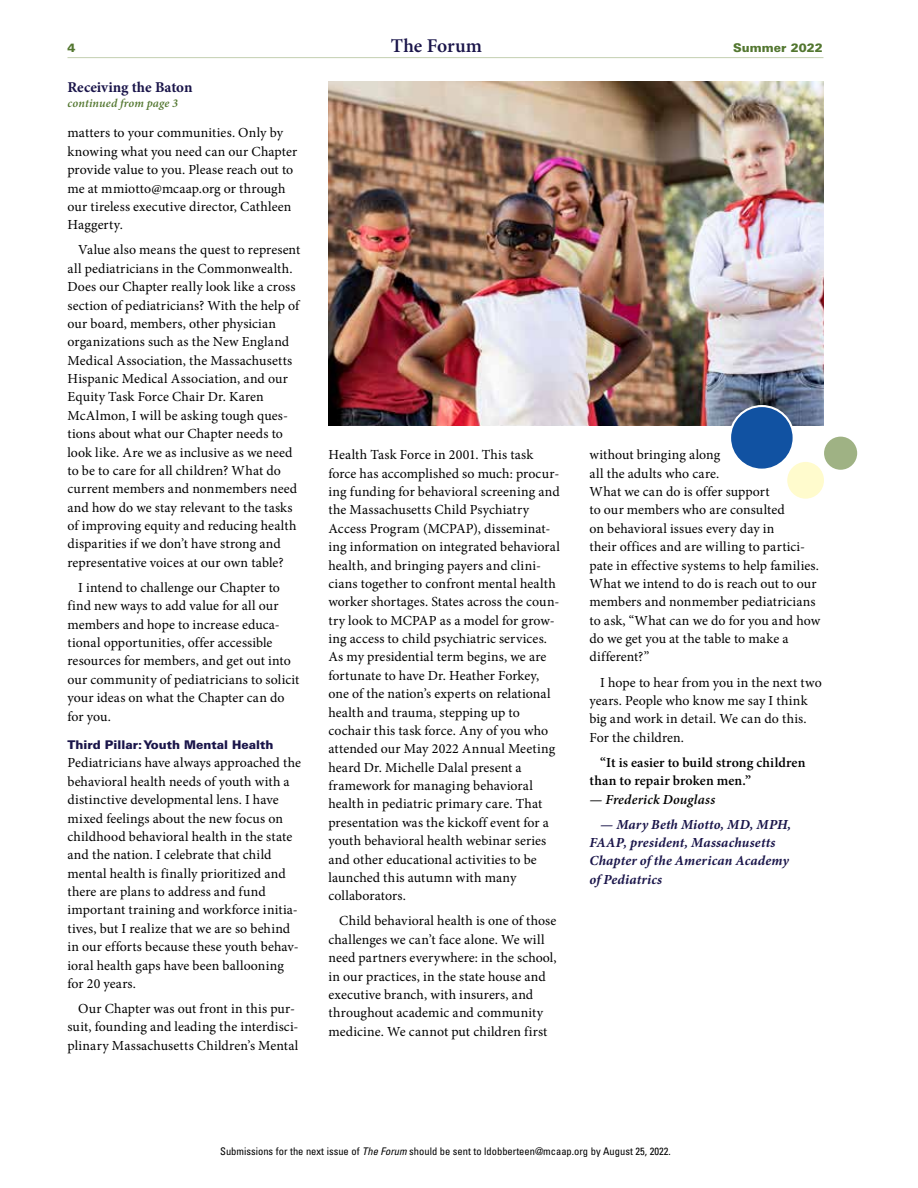
<style>
.page{position:relative;width:918px;height:1188px;background:#fff}
.page>*{position:absolute;margin:0;border:0;box-sizing:border-box;transform-origin:0 0}
.t1{font:600 19.5px "Minion Pro";color:#1a154a}
.ContinuedHead1{font:700 15px "Minion Pro";color:#1a154a}
.BodyIndent{font:13.8px/18.3px "Minion Pro";letter-spacing:.005em;color:#000}
.BodyFirst{font:13.8px/18.3px "Minion Pro";letter-spacing:.01em;color:#000}
.BodyIndent-2{font:italic 700 13.8px/18.5px "Minion Pro";letter-spacing:.01em;color:#1a154a}
.BodyIndent-3{font:600 13.8px/18.3px "Minion Pro";letter-spacing:.005em;color:#000}
.BodyIndent-4{font:italic 600 13.8px "Minion Pro";letter-spacing:.015em;color:#000}
.BodyHeadBlue{font:900 12px "Univers LT Std";color:#1a154a}
.ContinuedFrom{font:italic 600 12px "Minion Pro";letter-spacing:.015em;color:#537730}
.t2{font:900 12px "Univers LT Std";color:#537730}
.t3{font:condensed 10.5px "Univers LT Std";color:#000}
.s1{font-style:italic}
</style>
<div class="page">
<img style="left:328px;top:81px;width:496px;height:344px">
<div style="left:730px;top:406px;width:64px;height:64px;background:#1152a2;border-radius:50%"></div>
<div style="left:729px;top:405px;width:66px;height:66px;border:2px solid #fff;border-radius:50%"></div>
<div style="left:786px;top:461px;width:39px;height:39px;background:#fffbcd;border-radius:50%"></div>
<div style="left:785px;top:460px;width:41px;height:41px;border:2px solid #fff;border-radius:50%"></div>
<div style="left:823px;top:436px;width:35px;height:35px;background:#9fb284;border-radius:50%"></div>
<div style="left:822px;top:435px;width:37px;height:37px;border:2px solid #fff;border-radius:50%"></div>
<hr style="left:67px;top:57px;width:756px;height:1px;background:#c3cfb1">
<p class="t2" style="left:67px;top:40px;width:10px">4</p>
<h1 class="t1" style="left:391px;top:32px;width:93px">The Forum</h1>
<p class="t2" style="left:733px;top:40px;width:91px">Summer 2022</p>
<p class="ContinuedHead1" style="left:68px;top:77px;width:126px">Receiving the Baton</p>
<p class="ContinuedFrom" style="left:68px;top:95px;width:112px">continued from page 3</p>
<p class="BodyIndent" style="left:68px;top:124px;width:231px">matters to your communities. Only by knowing what you need can our Chapter provide value to you. Please reach out to me at mmiotto@mcaap.org or through our tireless executive director, Cathleen Haggerty.</p>
<p class="BodyIndent" style="left:68px;top:241px;width:234px;text-indent:11px">Value also means the quest to represent all pediatricians in the Commonwealth.<br>Does our Chapter really look like a cross section of pediatricians? With the help of our board, members, other physician organizations such as the New England Medical Association, the Massachusetts Hispanic Medical Association, and our Equity Task Force Chair Dr. Karen McAlmon, I will be asking tough ques&shy;tions about what our Chapter needs to look like. Are we as inclusive as we need to be to care for all children? What do current members and nonmembers need and how do we stay relevant to the tasks of improving equity and reducing health disparities if we don’t have strong and representative voices at our own table?</p>
<p class="BodyIndent" style="left:68px;top:578px;width:233px;text-indent:11px">I intend to challenge our Chapter to find new ways to add value for all our members and hope to increase educa&shy;tional opportunities, offer accessible resources for members, and get out into our community of pediatricians to solicit your ideas on what the Chapter can do for you.</p>
<p class="BodyHeadBlue" style="left:68px;top:737px;width:208px">Third Pillar: Youth Mental Health</p>
<p class="BodyFirst" style="left:68px;top:754px;width:235px">Pediatricians have always approached the behavioral health needs of youth with a distinctive developmental lens. I have mixed feelings about the new focus on childhood behavioral health in the state and the nation. I celebrate that child mental health is finally prioritized and there are plans to address and fund important training and workforce initia&shy;tives, but I realize that we are so behind in our efforts because these youth behav&shy;ioral health gaps have been ballooning for 20 years.</p>
<p class="BodyIndent" style="left:68px;top:1000px;width:233px;text-align:center">Our Chapter was out front in this pur&shy;suit, founding and leading the interdisci&shy;plinary Massachusetts Children’s Mental</p>
<p class="BodyIndent" style="left:328px;top:446px;width:233px">Health Task Force in 2001. This task force has accomplished so much: procur&shy;ing funding for behavioral screening and the Massachusetts Child Psychiatry Access Program (MCPAP), disseminat&shy;ing information on integrated behavioral health, and bringing payers and clini&shy;cians together to confront mental health worker shortages. States across the coun&shy;try look to MCPAP as a model for grow&shy;ing access to child psychiatric services.<br>As my presidential term begins, we are fortunate to have Dr. Heather Forkey, one of the nation’s experts on relational health and trauma, stepping up to cochair this task force. Any of you who attended our May 2022 Annual Meeting heard Dr. Michelle Dalal present a framework for managing behavioral health in pediatric primary care. That presentation was the kickoff event for a youth behavioral health webinar series and other educational activities to be launched this autumn with many collaborators.</p>
<p class="BodyIndent" style="left:328px;top:912px;width:230px;text-indent:11px">Child behavioral health is one of those challenges we can’t face alone. We will need partners everywhere: in the school, in our practices, in the state house and executive branch, with insurers, and throughout academic and community medicine. We cannot put children first</p>
<p class="BodyIndent" style="left:590px;top:446px;width:232px">without bringing along<br>all the adults who care.<br>What we can do is offer support<br>to our members who are consulted<br>on behavioral issues every day in<br>their offices and are willing to partici&shy;pate in effective systems to help families.<br>What we intend to do is reach out to our members and nonmember pediatricians to ask, “What can we do for you and how do we get you at the table to make a different?”</p>
<p class="BodyIndent" style="left:590px;top:673px;width:234px;text-indent:11px">I hope to hear from you in the next two years. People who know me say I think big and work in detail. We can do this.<br>For the children.</p>
<p class="BodyIndent-3" style="left:590px;top:753px;width:217px;text-indent:11px">“It is easier to build strong children than to repair broken men.”</p>
<p class="BodyIndent-4" style="left:590px;top:789px;width:127px">— Frederick Douglass</p>
<p class="BodyIndent-2" style="left:590px;top:816px;width:203px;text-indent:11px">— Mary Beth Miotto, MD, MPH,<br>FAAP, president, Massachusetts<br>Chapter of the American Academy of Pediatrics</p>
<p class="t3" style="left:220px;top:1145px;width:452px">Submissions for the next issue of <span class="s1">The Forum</span> should be sent to ldobberteen@mcaap.org by August 25, 2022.</p>
</div>
